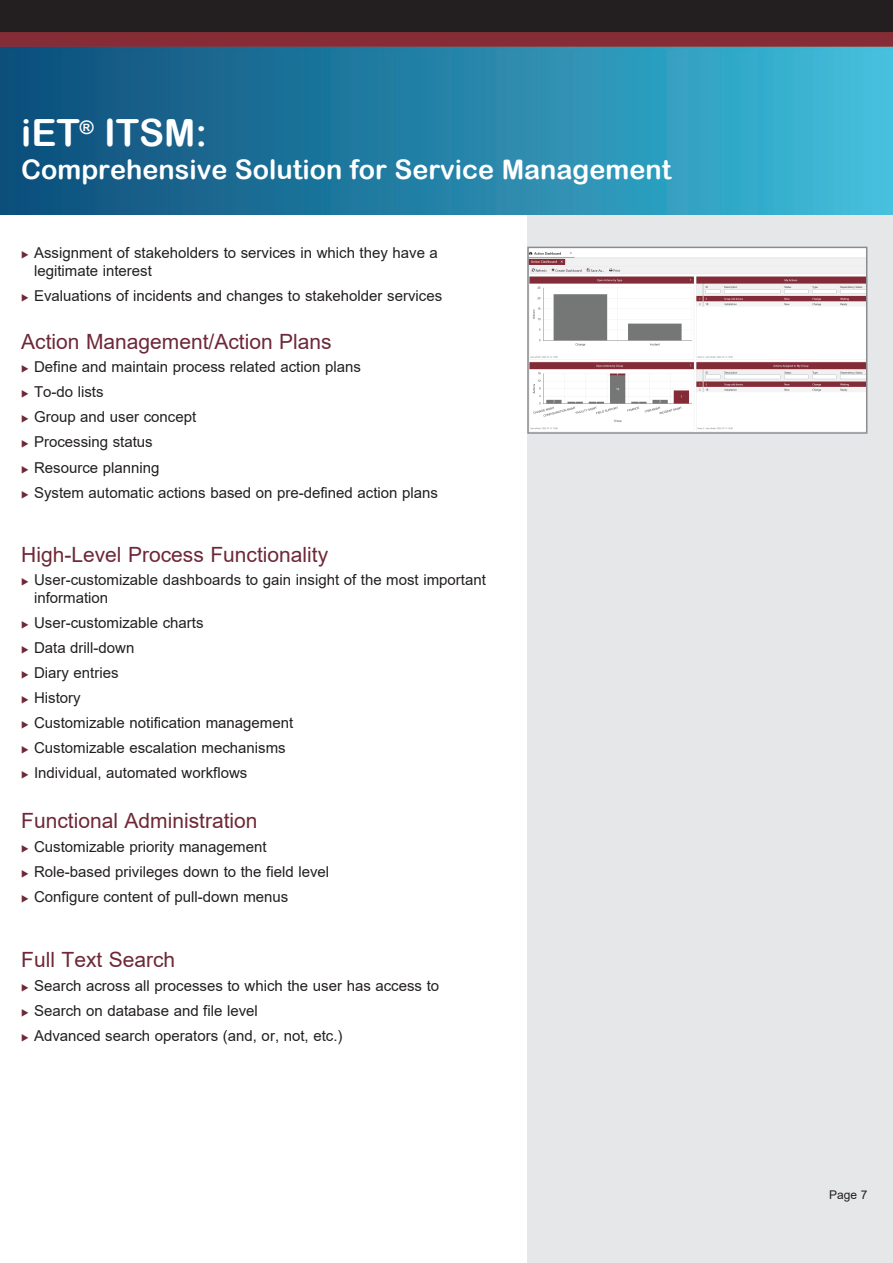
<style>
.page{position:relative;width:893px;height:1263px;background:#fff}
.page>*{position:absolute;margin:0;border:0;box-sizing:border-box;transform-origin:0 0}
.DS_Headline{font:37.5px "Arial Rounded MT Bold";color:#fff}
.DS_Headline-2{font:27px "Arial Rounded MT Bold";color:#fff}
.DS_Text_Headline{font:21px "Arial";color:#6e2837}
.DS_Features_Text{font:15px/18px "Arial";color:#231f20}
.t1{font:12px "Arial";color:#231f20}
.s1{color:#6e2837}
</style>
<div class="page">
<div style="left:527px;top:204px;width:366px;height:1059px;background:#e6e7e9"></div>
<img style="left:0;top:0;width:893px;height:214px">
<img style="left:530px;top:250px;width:334px;height:181px">
<div style="left:527px;top:247px;width:340px;height:187px;border:2px solid #8a8c8f"></div>
<p class="DS_Headline" style="left:21px;top:111px;width:187px">iET<sup>®</sup> ITSM:</p>
<p class="DS_Headline-2" style="left:21px;top:153px;width:651px">Comprehensive Solution for Service Management</p>
<p class="DS_Features_Text" style="left:34px;top:243px;width:405px;text-indent:-13px"><span class="s1">◆</span> Assignment of stakeholders to services in which they have a legitimate interest</p>
<p class="DS_Features_Text" style="left:21px;top:286px;width:422px"><span class="s1">◆</span> Evaluations of incidents and changes to stakeholder services</p>
<p class="DS_Text_Headline" style="left:21px;top:327px;width:312px">Action Management/Action Plans</p>
<p class="DS_Features_Text" style="left:21px;top:358px;width:341px"><span class="s1">◆</span> Define and maintain process related action plans</p>
<p class="DS_Features_Text" style="left:21px;top:383px;width:84px"><span class="s1">◆</span> To-do lists</p>
<p class="DS_Features_Text" style="left:21px;top:408px;width:176px"><span class="s1">◆</span> Group and user concept</p>
<p class="DS_Features_Text" style="left:21px;top:433px;width:133px"><span class="s1">◆</span> Processing status</p>
<p class="DS_Features_Text" style="left:21px;top:458px;width:140px"><span class="s1">◆</span> Resource planning</p>
<p class="DS_Features_Text" style="left:21px;top:483px;width:418px"><span class="s1">◆</span> System automatic actions based on pre-defined action plans</p>
<p class="DS_Text_Headline" style="left:21px;top:540px;width:308px">High-Level Process Functionality</p>
<p class="DS_Features_Text" style="left:34px;top:571px;width:453px;text-indent:-13px"><span class="s1">◆</span> User-customizable dashboards to gain insight of the most important information</p>
<p class="DS_Features_Text" style="left:21px;top:614px;width:184px"><span class="s1">◆</span> User-customizable charts</p>
<p class="DS_Features_Text" style="left:21px;top:639px;width:115px"><span class="s1">◆</span> Data drill-down</p>
<p class="DS_Features_Text" style="left:21px;top:664px;width:99px"><span class="s1">◆</span> Diary entries</p>
<p class="DS_Features_Text" style="left:21px;top:689px;width:61px"><span class="s1">◆</span> History</p>
<p class="DS_Features_Text" style="left:21px;top:714px;width:274px"><span class="s1">◆</span> Customizable notification management</p>
<p class="DS_Features_Text" style="left:21px;top:739px;width:266px"><span class="s1">◆</span> Customizable escalation mechanisms</p>
<p class="DS_Features_Text" style="left:21px;top:764px;width:228px"><span class="s1">◆</span> Individual, automated workflows</p>
<p class="DS_Text_Headline" style="left:21px;top:806px;width:238px">Functional Administration</p>
<p class="DS_Features_Text" style="left:21px;top:837px;width:247px"><span class="s1">◆</span> Customizable priority management</p>
<p class="DS_Features_Text" style="left:21px;top:862px;width:309px"><span class="s1">◆</span> Role-based privileges down to the field level</p>
<p class="DS_Features_Text" style="left:21px;top:887px;width:269px"><span class="s1">◆</span> Configure content of pull-down menus</p>
<p class="DS_Text_Headline" style="left:21px;top:946px;width:156px">Full Text Search</p>
<p class="DS_Features_Text" style="left:21px;top:976px;width:419px"><span class="s1">◆</span> Search across all processes to which the user has access to</p>
<p class="DS_Features_Text" style="left:21px;top:1001px;width:238px"><span class="s1">◆</span> Search on database and file level</p>
<p class="DS_Features_Text" style="left:21px;top:1026px;width:323px"><span class="s1">◆</span> Advanced search operators (and, or, not, etc.)</p>
<p class="t1" style="left:829px;top:1187px;width:40px">Page 7</p>
</div>
